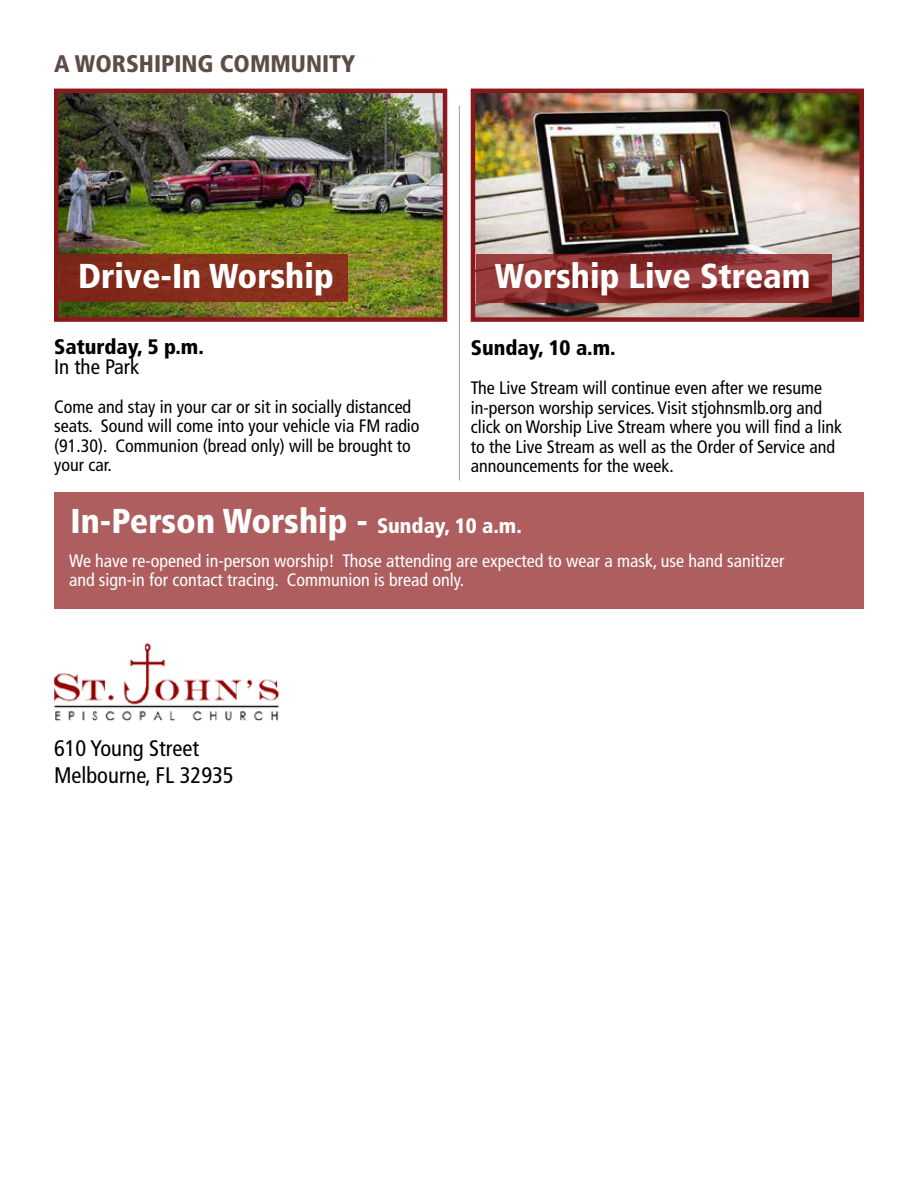
<style>
.page{position:relative;width:918px;height:1188px;background:#fff}
.page>*{position:absolute;margin:0;border:0;box-sizing:border-box;transform-origin:0 0}
.t1{font:900 condensed 34.5px "Frutiger LT Std";color:#fff}
.t2{font:900 condensed 24px "Frutiger LT Std";color:#5d4d46}
.t3{font:condensed 22.5px/27px "Frutiger LT Std";color:#000}
.t4{font:900 condensed 21px "Frutiger LT Std";color:#000}
.t5{font:condensed 21px "Frutiger LT Std";color:#000}
.t6{font:condensed 18px/19.5px "Frutiger LT Std";color:#000}
.t7{font:condensed 18px/19.5px "Frutiger LT Std";color:#fff}
.s1{font-size:21px}
</style>
<div class="page">
<img style="left:53px;top:643px;width:227px;height:78px">
<hr style="left:459px;top:106px;width:1px;height:375px;background:#000">
<img style="left:476px;top:94px;width:383px;height:223px">
<div style="left:471px;top:89px;width:393px;height:233px;border:4px solid #8b191b"></div>
<svg style="left:476px;top:254px;width:355px;height:49px;background:#8d3030"></svg>
<img style="left:59px;top:94px;width:383px;height:223px">
<div style="left:54px;top:89px;width:393px;height:233px;border:4px solid #8b191b"></div>
<div style="left:59px;top:254px;width:289px;height:47px;background:#862e1b"></div>
<div style="left:54px;top:492px;width:810px;height:117px;background:#ae5e5f"></div>
<h2 class="t2" style="left:54px;top:49px;width:303px">A WORSHIPING COMMUNITY</h2>
<h1 class="t1" style="left:78px;top:255px;width:257px">Drive-In Worship</h1>
<p class="t4" style="left:54px;top:334px;width:151px">Saturday, 5 p.m.</p>
<p class="t5" style="left:54px;top:354px;width:87px">In the Park</p>
<p class="t6" style="left:54px;top:397px;width:367px">Come and stay in your car or sit in socially distanced seats. Sound will come into your vehicle via FM radio (91.30). Communion (bread only) will be brought to your car.</p>
<h1 class="t1" style="left:495px;top:255px;width:317px">Worship Live Stream</h1>
<p class="t4" style="left:471px;top:335px;width:146px">Sunday, 10 a.m.</p>
<p class="t6" style="left:471px;top:378px;width:373px">The Live Stream will continue even after we resume in-person worship services. Visit stjohnsmlb.org and click on Worship Live Stream where you will find a link to the Live Stream as well as the Order of Service and announcements for the week.</p>
<h1 class="t1" style="left:70px;top:500px;width:453px">In-Person Worship - <span class="s1">Sunday, 10 a.m.</span></h1>
<p class="t7" style="left:69px;top:551px;width:717px">We have re-opened in-person worship! Those attending are expected to wear a mask, use hand sanitizer and sign-in for contact tracing. Communion is bread only.</p>
<p class="t3" style="left:54px;top:734px;width:181px">610 Young Street<br>Melbourne, FL 32935</p>
</div>
